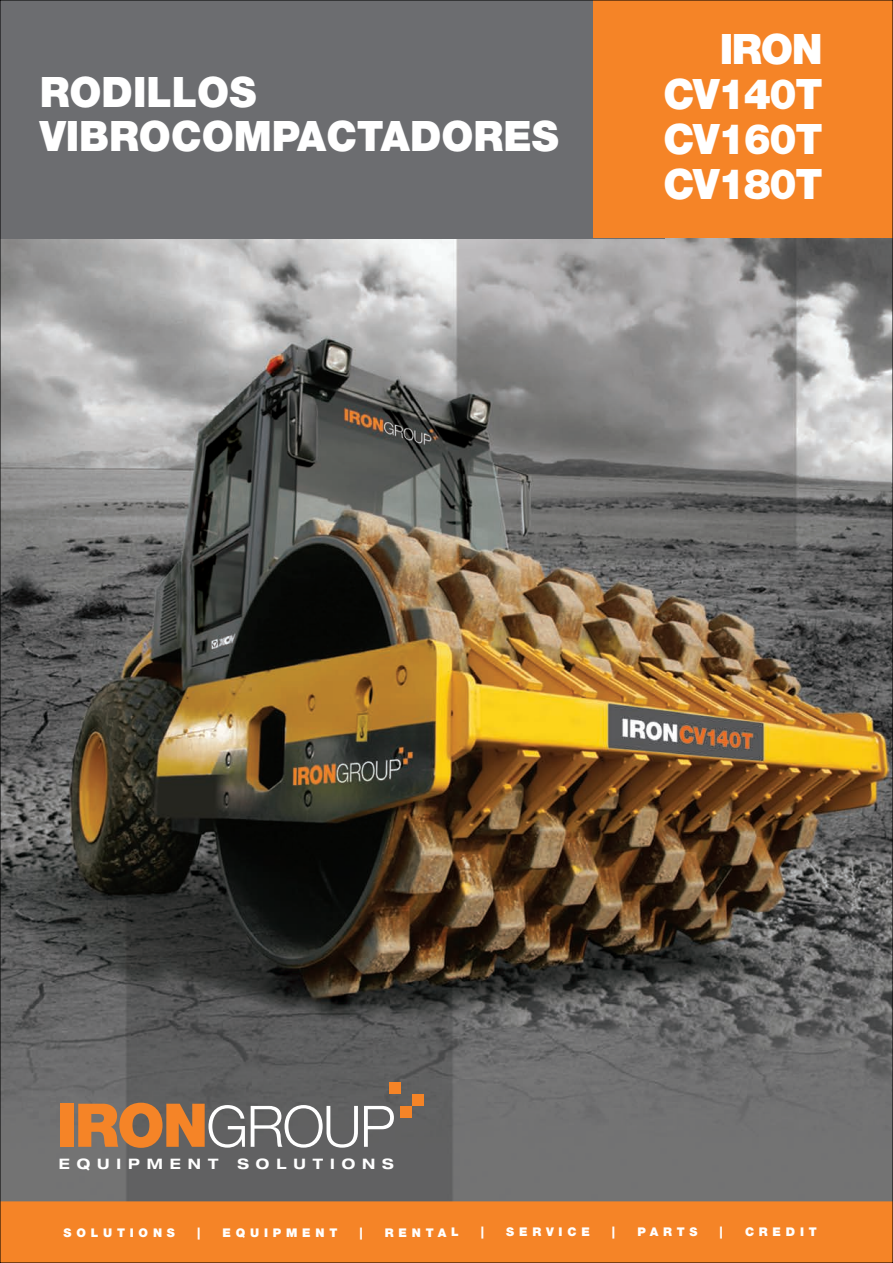
<style>
.page{position:relative;width:893px;height:1263px;background:#fff}
.page>*{position:absolute;margin:0;border:0;box-sizing:border-box;transform-origin:0 0}
.t1{font:900 42px/44.2px "Helvetica Neue LT Std";color:#fff;scale:.96 1}
.t2{font:900 42px/45px "Helvetica Neue LT Std";color:#fff;text-align:justify}
.t3{font:700 expanded 14.4px "Helvetica Neue LT Std";letter-spacing:.485em;color:#fff}
.t4{font:900 12px "Helvetica Neue LT Std";letter-spacing:.395em;color:#fff}
</style>
<div class="page">
<img style="left:2px;top:238px;width:889px;height:963px">
<div style="left:60px;top:1104px;width:13px;height:43px;background:#f58427"></div>
<svg style="left:78px;top:1103px;width:167px;height:45px;background:#b87d4d"></svg>
<svg style="left:251px;top:1105px;width:107px;height:43px"></svg>
<svg style="left:364px;top:1106px;width:30px;height:41px"></svg>
<div style="left:389px;top:1082px;width:11px;height:12px;background:#f58427"></div>
<div style="left:412px;top:1094px;width:12px;height:12px;background:#f58427"></div>
<div style="left:400px;top:1106px;width:12px;height:12px;background:#f58427"></div>
<div style="left:2px;top:1201px;width:889px;height:60px;background:#f58427"></div>
<div style="left:0;top:0;width:665px;height:238px;background:#6c6d70"></div>
<div style="left:593px;top:0;width:300px;height:238px;background:#f58427"></div>
<h1 class="t1" style="left:40px;top:69px;width:542px">RODILLOS<br>VIBROCOMPACTADORES</h1>
<h1 class="t2" style="left:664px;top:27px;width:161px;text-indent:56px">IRON CV140T CV160T CV180T</h1>
<p class="t3" style="left:59px;top:1155px;width:161px">EQUIPMENT</p>
<p class="t3" style="left:237px;top:1155px;width:158px">SOLUTIONS</p>
<p class="t4" style="left:64px;top:1225px;width:113px">SOLUTIONS</p>
<p class="t4" style="left:197px;top:1225px;width:4px">|</p>
<p class="t4" style="left:222px;top:1225px;width:116px">EQUIPMENT</p>
<p class="t4" style="left:360px;top:1225px;width:4px">|</p>
<p class="t4" style="left:385px;top:1225px;width:75px">RENTAL</p>
<p class="t4" style="left:481px;top:1225px;width:4px">|</p>
<p class="t4" style="left:506px;top:1225px;width:85px">SERVICE</p>
<p class="t4" style="left:612px;top:1225px;width:4px">|</p>
<p class="t4" style="left:637px;top:1225px;width:62px">PARTS</p>
<p class="t4" style="left:720px;top:1224px;width:4px">|</p>
<p class="t4" style="left:745px;top:1224px;width:73px">CREDIT</p>
</div>
